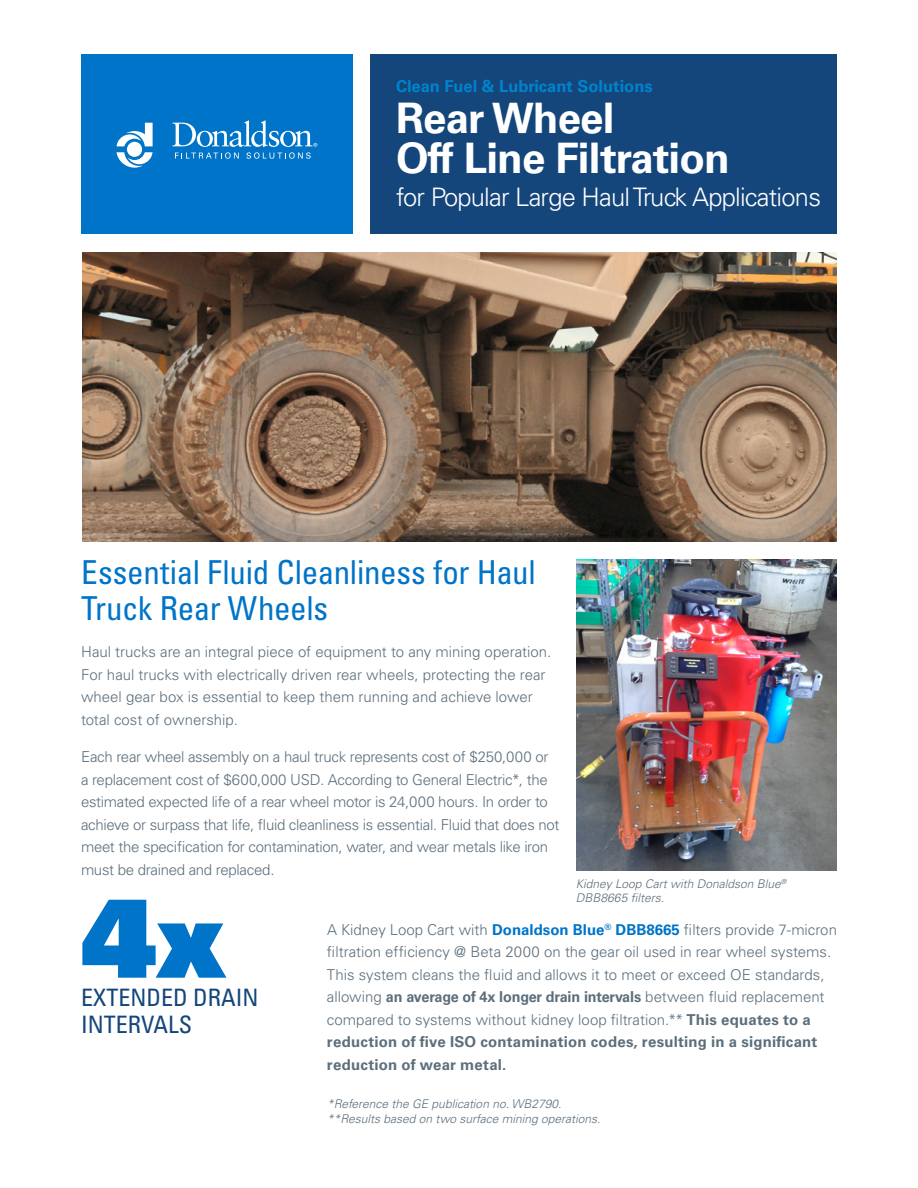
<style>
.page{position:relative;width:918px;height:1188px;background:#fff}
.page>*{position:absolute;margin:0;border:0;box-sizing:border-box;transform-origin:0 0}
.t1{font:108px "Univers LT Std X Black";color:#0074c8}
.t2{font:700 42px/40.5px "Univers LT Std";letter-spacing:-.02em;color:#fff}
.t3{font:condensed 33px/36px "Univers LT Std";letter-spacing:-.01em;color:#0074c8}
.t4{font:300 25.5px "Univers LT Std";letter-spacing:-.03em;color:#fff}
.t5{font:condensed 24px/27px "Univers LT Std";color:#15467b}
.t6{font:700 16.5px "Univers LT Std";color:#0083cd}
.t7{font:300 15px/22.5px "Univers LT Std";letter-spacing:-.01em;color:#5c6f7c}
.t8{font:italic 300 12px/14.4px "Univers LT Std";color:#5c6f7c}
.s1{font-weight:700;color:#0074c8}
.s2{font-weight:700}
</style>
<div class="page">
<div style="left:81px;top:54px;width:272px;height:180px;background:#0074c8"></div>
<svg style="left:116px;top:120px;width:201px;height:48px"></svg>
<div style="left:371px;top:54px;width:466px;height:180px;background:#15467b"></div>
<img style="left:577px;top:560px;width:260px;height:310px">
<img style="left:82px;top:252px;width:755px;height:290px">
<p class="t6" style="left:396px;top:77px;width:258px">Clean Fuel &amp; Lubricant Solutions</p>
<h2 class="t2" style="left:396px;top:98px;width:335px">Rear Wheel<br>Off Line Filtration</h2>
<h3 class="t4" style="left:396px;top:182px;width:427px">for Popular Large Haul Truck Applications</h3>
<h3 class="t3" style="left:81px;top:553px;width:456px">Essential Fluid Cleanliness for Haul<br>Truck Rear Wheels</h3>
<p class="t7" style="left:81px;top:641px;width:472px">Haul trucks are an integral piece of equipment to any mining operation.<br>For haul trucks with electrically driven rear wheels, protecting the rear wheel gear box is essential to keep them running and achieve lower total cost of ownership.</p>
<p class="t7" style="left:81px;top:746px;width:480px">Each rear wheel assembly on a haul truck represents cost of $250,000 or a replacement cost of $600,000 USD. According to General Electric*, the estimated expected life of a rear wheel motor is 24,000 hours. In order to achieve or surpass that life, fluid cleanliness is essential. Fluid that does not meet the specification for contamination, water, and wear metals like iron must be drained and replaced.</p>
<p class="t8" style="left:576px;top:876px;width:212px">Kidney Loop Cart with Donaldson Blue<sup>®<br></sup>DBB8665 filters.</p>
<h1 class="t1" style="left:81px;top:868px;width:146px">4x</h1>
<h3 class="t5" style="left:81px;top:984px;width:179px">EXTENDED DRAIN<br>INTERVALS</h3>
<p class="t7" style="left:327px;top:918px;width:512px">A Kidney Loop Cart with <span class="s1">Donaldson Blue</span><sup>®</sup> <span class="s1">DBB8665</span> filters provide 7-micron filtration efficiency @ Beta 2000 on the gear oil used in rear wheel systems.<br>This system cleans the fluid and allows it to meet or exceed OE standards, allowing <span class="s2">an average of 4x longer drain intervals</span> between fluid replacement compared to systems without kidney loop filtration.** <span class="s2">This equates to a reduction of five ISO contamination codes, resulting in a significant reduction of wear metal.</span></p>
<p class="t8" style="left:327px;top:1097px;width:275px">*Reference the GE publication no. WB2790. **Results based on two surface mining operations.</p>
</div>
